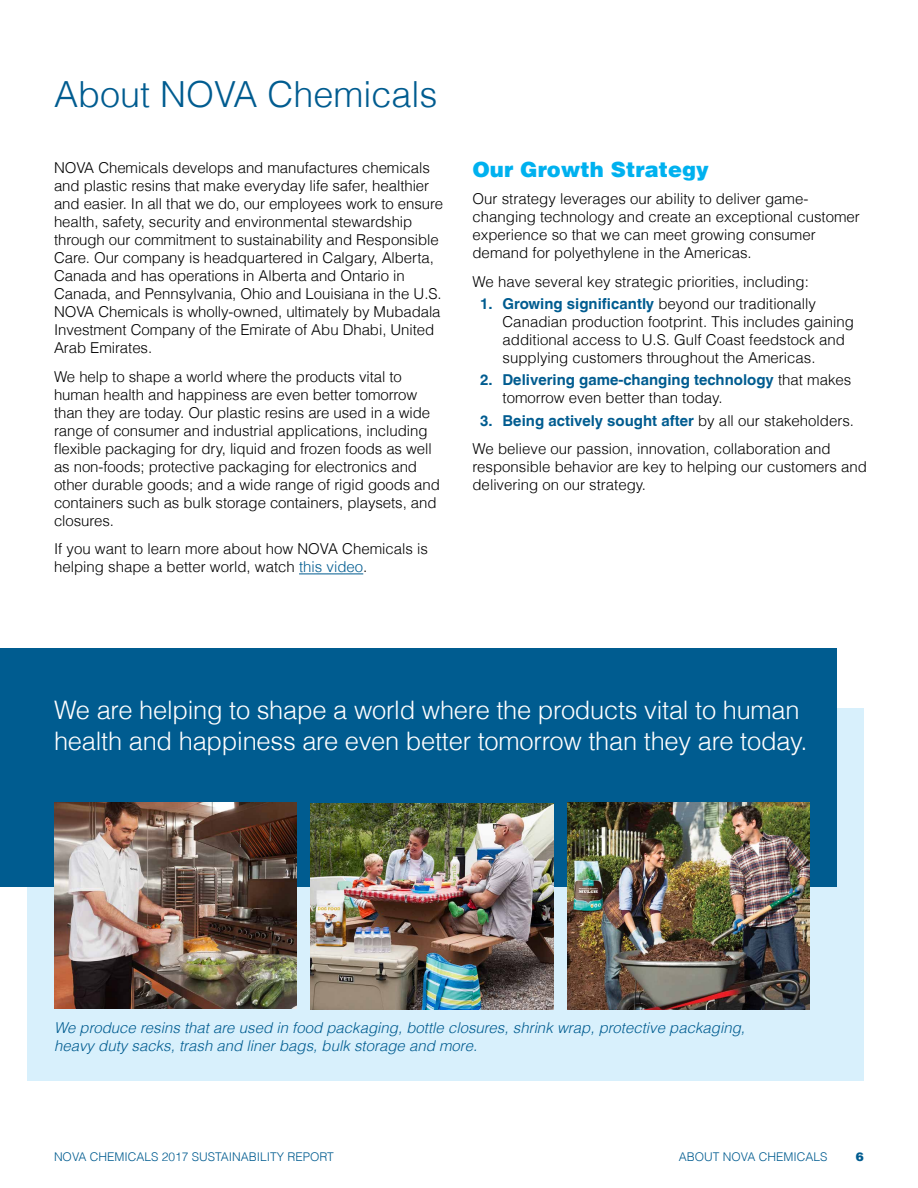
<style>
.page{position:relative;width:918px;height:1188px;background:#fff}
.page>*{position:absolute;margin:0;border:0;box-sizing:border-box;transform-origin:0 0}
.t1{font:300 36px "Helvetica LT";color:#005c90}
.t2{font:300 25.5px/30.6px "Helvetica LT";letter-spacing:-.01em;color:#fff}
.t3{font:900 21px "Helvetica LT";color:#00b1ef}
.t4{font:300 15px/18px "Helvetica LT";letter-spacing:-.005em;color:#000}
.t5{font:italic 300 15px/18px "Helvetica LT";color:#005c90}
.t6{font:300 12px "Helvetica LT";color:#005c90}
.t7{font:900 12px "Helvetica LT";color:#005c90}
.s1{color:#005c90}
.s2{font-weight:700;color:#005c90}
</style>
<div class="page">
<hr style="left:299px;top:574px;width:64px;height:1px;background:#005c90">
<div style="left:27px;top:708px;width:837px;height:373px;background:#d8f0fc"></div>
<div style="left:0;top:648px;width:837px;height:239px;background:#005c90"></div>
<img style="left:567px;top:802px;width:243px;height:207px">
<img style="left:54px;top:803px;width:243px;height:206px">
<img style="left:310px;top:803px;width:244px;height:206px">
<h1 class="t1" style="left:54px;top:72px;width:385px">About NOVA Chemicals</h1>
<p class="t4" style="left:54px;top:158px;width:391px">NOVA Chemicals develops and manufactures chemicals and plastic resins that make everyday life safer, healthier and easier. In all that we do, our employees work to ensure health, safety, security and environmental stewardship through our commitment to sustainability and Responsible Care. Our company is headquartered in Calgary, Alberta, Canada and has operations in Alberta and Ontario in Canada, and Pennsylvania, Ohio and Louisiana in the U.S.<br>NOVA Chemicals is wholly-owned, ultimately by Mubadala Investment Company of the Emirate of Abu Dhabi, United Arab Emirates.</p>
<p class="t4" style="left:54px;top:367px;width:387px">We help to shape a world where the products vital to human health and happiness are even better tomorrow than they are today. Our plastic resins are used in a wide range of consumer and industrial applications, including flexible packaging for dry, liquid and frozen foods as well as non-foods; protective packaging for electronics and other durable goods; and a wide range of rigid goods and containers such as bulk storage containers, playsets, and closures.</p>
<p class="t4" style="left:54px;top:540px;width:376px">If you want to learn more about how NOVA Chemicals is helping shape a better world, watch <span class="s1">this video</span>.</p>
<h3 class="t3" style="left:472px;top:156px;width:238px">Our Growth Strategy</h3>
<p class="t4" style="left:472px;top:189px;width:389px">Our strategy leverages our ability to deliver game&shy;changing technology and create an exceptional customer experience so that we can meet growing consumer demand for polyethylene in the Americas.</p>
<p class="t4" style="left:472px;top:272px;width:338px">We have several key strategic priorities, including:</p>
<p class="t4" style="left:502px;top:294px;width:353px;text-indent:-22px"><span class="s2">1. Growing significantly</span> beyond our traditionally Canadian production footprint. This includes gaining additional access to U.S. Gulf Coast feedstock and supplying customers throughout the Americas.</p>
<p class="t4" style="left:502px;top:371px;width:350px;text-indent:-22px"><span class="s2">2. Delivering game-changing technology</span> that makes tomorrow even better than today.</p>
<p class="t4" style="left:472px;top:406px;width:383px;line-height:28.8px;text-indent:8px"><span class="s2">3. Being actively sought after</span> by all our stakeholders.<br>We believe our passion, innovation, collaboration and</p>
<p class="t4" style="left:472px;top:458px;width:396px">responsible behavior are key to helping our customers and delivering on our strategy.</p>
<h2 class="t2" style="left:54px;top:695px;width:755px">We are helping to shape a world where the products vital to human health and happiness are even better tomorrow than they are today.</h2>
<p class="t5" style="left:54px;top:1019px;width:693px">We produce resins that are used in food packaging, bottle closures, shrink wrap, protective packaging, heavy duty sacks, trash and liner bags, bulk storage and more.</p>
<p class="t6" style="left:54px;top:1149px;width:281px">NOVA CHEMICALS 2017 SUSTAINABILITY REPORT</p>
<p class="t6" style="left:679px;top:1149px;width:150px">ABOUT NOVA CHEMICALS</p>
<p class="t7" style="left:856px;top:1148px;width:10px">6</p>
</div>
